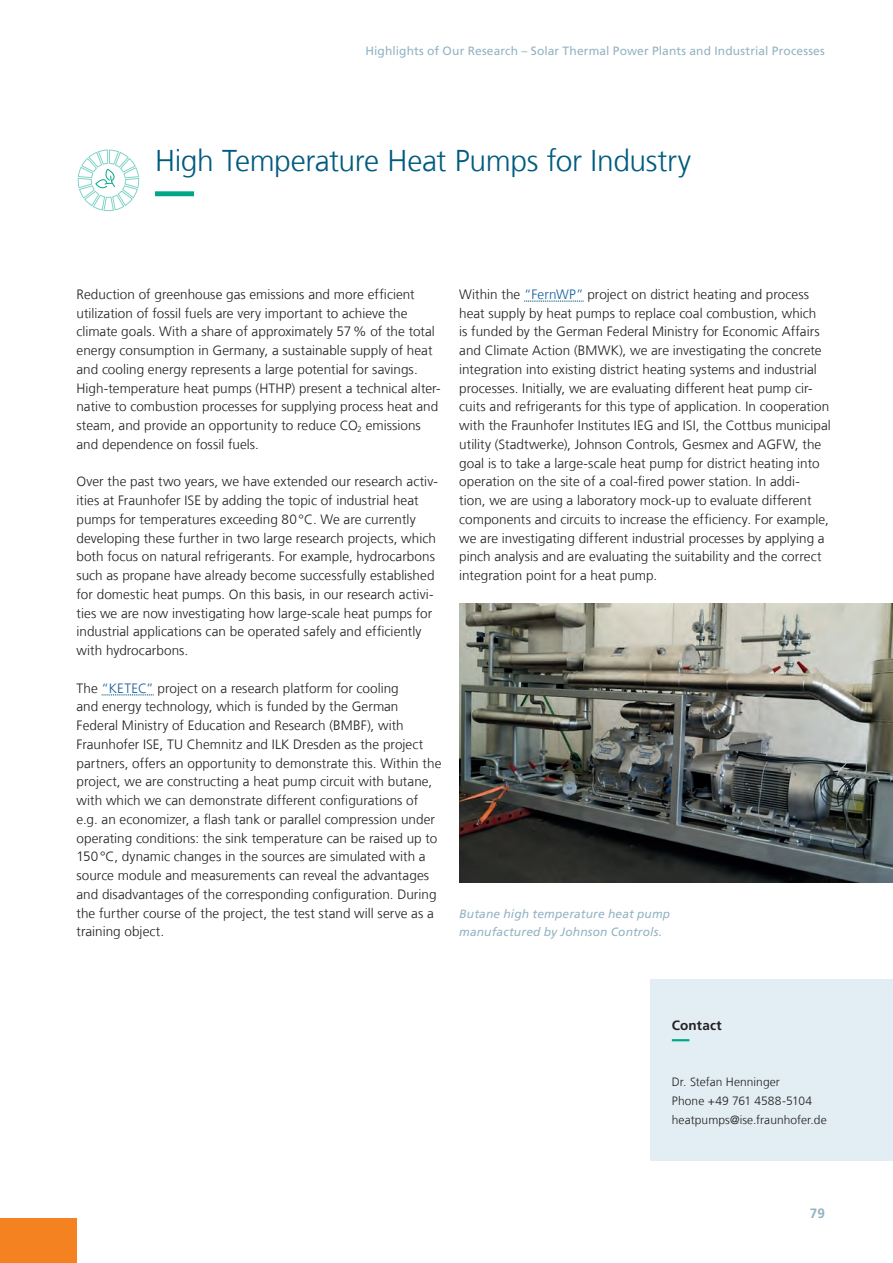
<style>
.page{position:relative;width:893px;height:1263px;background:#fff}
.page>*{position:absolute;margin:0;border:0;box-sizing:border-box;transform-origin:0 0}
.t1{font:300 30px "Frutiger LT Com";letter-spacing:-.015em;color:#005b7f}
.t2{font:300 13.5px/18.8px "Frutiger LT Com";color:#231f20}
.t3{font:700 13.5px "Frutiger LT Com";letter-spacing:.01em;color:#231f20}
.t4{font:700 13.5px "Frutiger LT Com";color:#93b3c3}
.t5{font:12px "Frutiger LT Com";letter-spacing:.01em;color:#93b3c3}
.t6{font:300 12px/18.8px "Frutiger LT Com";letter-spacing:.005em;color:#231f20}
.t7{font:italic 12px/18.8px "Frutiger LT Com";letter-spacing:.015em;color:#93b3c3}
.s1{color:#175d9e}
</style>
<div class="page">
<div style="left:0;top:1218px;width:77px;height:45px;background:#f58220"></div>
<svg style="left:155px;top:191px;width:39px;height:5px"></svg>
<svg style="left:102px;top:695px;width:52px;height:1px"></svg>
<svg style="left:524px;top:301px;width:60px;height:1px"></svg>
<div style="left:651px;top:979px;width:242px;height:182px;background:#e2eef4"></div>
<svg style="left:672px;top:1039px;width:18px;height:2px"></svg>
<img style="left:459px;top:604px;width:434px;height:278px">
<svg style="left:78px;top:150px;width:61px;height:61px"></svg>
<p class="t5" style="left:365px;top:44px;width:461px">Highlights of Our Research – Solar Thermal Power Plants and Industrial Processes</p>
<p class="t1" style="left:155px;top:144px;width:537px">High Temperature Heat Pumps for Industry</p>
<p class="t2" style="left:77px;top:285px;width:366px">Reduction of greenhouse gas emissions and more efficient utilization of fossil fuels are very important to achieve the climate goals. With a share of approximately 57 % of the total energy consumption in Germany, a sustainable supply of heat and cooling energy represents a large potential for savings.<br>High-temperature heat pumps (HTHP) present a technical alter&shy;native to combustion processes for supplying process heat and steam, and provide an opportunity to reduce CO<sub>2</sub> emissions and dependence on fossil fuels.</p>
<p class="t2" style="left:77px;top:472px;width:363px">Over the past two years, we have extended our research activ&shy;ities at Fraunhofer ISE by adding the topic of industrial heat pumps for temperatures exceeding 80 °C. We are currently developing these further in two large research projects, which both focus on natural refrigerants. For example, hydrocarbons such as propane have already become successfully established for domestic heat pumps. On this basis, in our research activi&shy;ties we are now investigating how large-scale heat pumps for industrial applications can be operated safely and efficiently with hydrocarbons.</p>
<p class="t2" style="left:77px;top:679px;width:366px">The <span class="s1">“KETEC”</span> project on a research platform for cooling<br>and energy technology, which is funded by the German Federal Ministry of Education and Research (BMBF), with Fraunhofer ISE, TU Chemnitz and ILK Dresden as the project partners, offers an opportunity to demonstrate this. Within the project, we are constructing a heat pump circuit with butane, with which we can demonstrate different configurations of e.g. an economizer, a flash tank or parallel compression under operating conditions: the sink temperature can be raised up to 150 °C, dynamic changes in the sources are simulated with a source module and measurements can reveal the advantages and disadvantages of the corresponding configuration. During the further course of the project, the test stand will serve as a training object.</p>
<p class="t2" style="left:459px;top:285px;width:373px">Within the <span class="s1">“FernWP”</span> project on district heating and process heat supply by heat pumps to replace coal combustion, which<br>is funded by the German Federal Ministry for Economic Affairs and Climate Action (BMWK), we are investigating the concrete integration into existing district heating systems and industrial processes. Initially, we are evaluating different heat pump cir&shy;cuits and refrigerants for this type of application. In cooperation with the Fraunhofer Institutes IEG and ISI, the Cottbus muni cipal utility (Stadtwerke), Johnson Controls, Gesmex and AGFW, the goal is to take a large-scale heat pump for district heating into operation on the site of a coal-fired power station. In addi-<br>tion, we are using a laboratory mock-up to evaluate different components and circuits to increase the efficiency. For example, we are investigating different industrial processes by applying a pinch analysis and are evaluating the suitability and the correct integration point for a heat pump.</p>
<p class="t7" style="left:459px;top:904px;width:212px">Butane high temperature heat pump manufactured by Johnson Controls.</p>
<p class="t3" style="left:672px;top:1017px;width:51px">Contact</p>
<p class="t6" style="left:672px;top:1073px;width:156px">Dr. Stefan Henninger<br>Phone +49 761 4588-5104 heatpumps@ise.fraunhofer.de</p>
<p class="t4" style="left:810px;top:1205px;width:17px">79</p>
</div>
